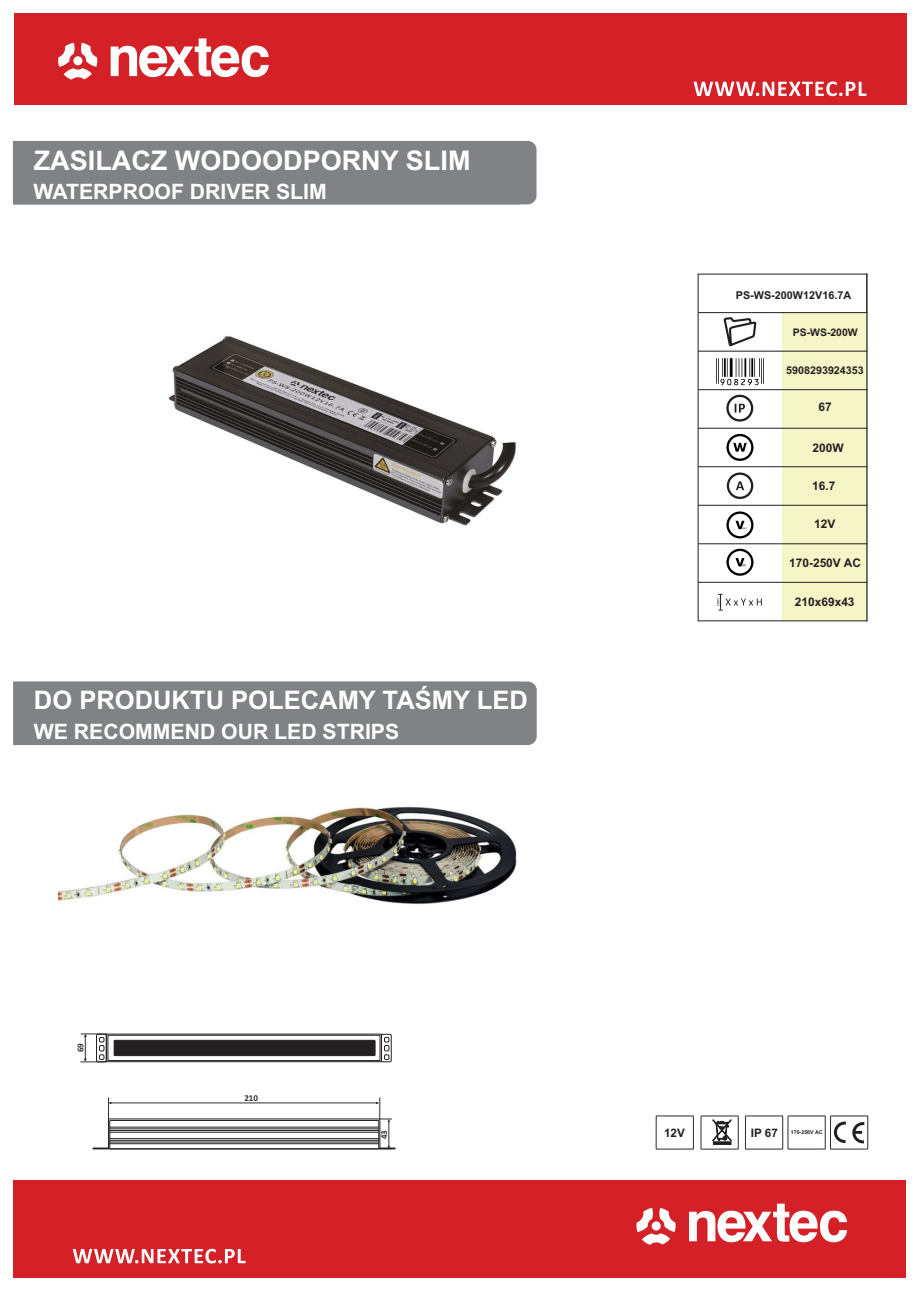
<style>
.page{position:relative;width:920px;height:1290px;background:#fff}
.page>*{position:absolute;margin:0;border:0;box-sizing:border-box;transform-origin:0 0}
.t1{font:700 27px "Arial";color:#fff}
.t2{font:700 25.5px "Arial";color:#fff}
.t3{font:700 21.15px "Arial";color:#fff}
.t4{font:700 11.85px "Arial";color:#231f20}
.t5{font:700 11.7px "Arial";color:#231f20}
.t6{font:700 10.8px "Arial";color:#231f20}
.t7{font:700 10.65px "Arial";color:#231f20}
.t8{font:700 10.5px "Arial";color:#231f20}
.t9{font:700 9px "Calibri";color:#2e2e2e}
.t10{font:700 5.25px "Arial";color:#231f20}
.s1{font-size:11.7px}
</style>
<div class="page">
<div style="left:13px;top:1180px;width:893px;height:97px;background:#d32127"></div>
<svg style="left:73px;top:1249px;width:173px;height:14px"></svg>
<svg style="left:636px;top:1208px;width:40px;height:37px"></svg>
<div style="left:652px;top:1221px;width:9px;height:9px;background:#fff;border-radius:50%"></div>
<svg style="left:689px;top:1203px;width:158px;height:39px"></svg>
<svg style="left:745px;top:1115px;width:123px;height:35px"></svg>
<hr style="left:698px;top:274px;width:1px;height:347px;background:#231f20">
<hr style="left:782px;top:313px;width:1px;height:308px;background:#231f20">
<svg style="left:726px;top:395px;width:27px;height:27px"></svg>
<svg style="left:717px;top:594px;width:45px;height:17px"></svg>
<div style="left:783px;top:313px;width:84px;height:38px;background:#f5f6c7"></div>
<div style="left:783px;top:351px;width:84px;height:39px;background:#f5f6c7"></div>
<div style="left:783px;top:390px;width:84px;height:38px;background:#f5f6c7"></div>
<div style="left:783px;top:428px;width:84px;height:39px;background:#f5f6c7"></div>
<div style="left:783px;top:467px;width:84px;height:38px;background:#f5f6c7"></div>
<div style="left:783px;top:505px;width:84px;height:39px;background:#f5f6c7"></div>
<div style="left:783px;top:544px;width:84px;height:38px;background:#f5f6c7"></div>
<div style="left:783px;top:582px;width:84px;height:39px;background:#f5f6c7"></div>
<hr style="left:698px;top:620px;width:169px;height:1px;background:#231f20">
<hr style="left:698px;top:582px;width:169px;height:1px;background:#231f20">
<hr style="left:698px;top:543px;width:169px;height:1px;background:#231f20">
<hr style="left:698px;top:505px;width:169px;height:1px;background:#231f20">
<hr style="left:698px;top:466px;width:169px;height:1px;background:#231f20">
<hr style="left:698px;top:428px;width:169px;height:1px;background:#231f20">
<hr style="left:698px;top:389px;width:169px;height:1px;background:#231f20">
<hr style="left:698px;top:351px;width:169px;height:1px;background:#231f20">
<hr style="left:782px;top:312px;width:85px;height:1px;background:#231f20">
<hr style="left:698px;top:312px;width:85px;height:1px;background:#231f20">
<hr style="left:698px;top:274px;width:169px;height:1px;background:#231f20">
<svg style="left:716px;top:358px;width:48px;height:27px"></svg>
<svg style="left:723px;top:317px;width:34px;height:30px"></svg>
<svg style="left:726px;top:434px;width:27px;height:27px"></svg>
<svg style="left:726px;top:511px;width:27px;height:27px"></svg>
<svg style="left:726px;top:549px;width:27px;height:27px"></svg>
<svg style="left:727px;top:472px;width:27px;height:27px"></svg>
<img style="left:59px;top:806px;width:458px;height:98px">
<div style="left:14px;top:13px;width:893px;height:92px;background:#d32127"></div>
<svg style="left:694px;top:81px;width:172px;height:15px"></svg>
<svg style="left:58px;top:43px;width:39px;height:37px"></svg>
<div style="left:73px;top:56px;width:9px;height:9px;background:#fff;border-radius:50%"></div>
<svg style="left:111px;top:38px;width:158px;height:39px"></svg>
<hr style="left:866px;top:274px;width:1px;height:347px;background:#231f20">
<svg style="left:700px;top:1115px;width:39px;height:35px"></svg>
<svg style="left:655px;top:1115px;width:39px;height:35px"></svg>
<svg style="left:93px;top:1097px;width:303px;height:52px"></svg>
<div style="left:106px;top:1034px;width:276px;height:28px;border:1px solid #231f20"></div>
<div style="left:108px;top:1035px;width:272px;height:26px;border:1px solid #231f20"></div>
<div style="left:381px;top:1034px;width:11px;height:28px;border:1px solid #231f20"></div>
<svg style="left:384px;top:1037px;width:5px;height:23px"></svg>
<div style="left:96px;top:1034px;width:11px;height:28px;border:1px solid #231f20"></div>
<svg style="left:80px;top:1033px;width:26px;height:30px"></svg>
<div style="left:114px;top:1040px;width:261px;height:16px;background:#231f20;border:1px solid #231f20"></div>
<img style="left:12px;top:197px;width:525px;height:329px">
<div style="left:13px;top:141px;width:523px;height:64px;background:#808285"></div>
<div style="left:13px;top:681px;width:524px;height:64px;background:#808285"></div>
<p class="t1" style="left:34px;top:150px;width:438px">ZASILACZ WODOODPORNY SLIM</p>
<p class="t3" style="left:34px;top:183px;width:295px">WATERPROOF DRIVER SLIM</p>
<p class="t2" style="left:34px;top:691px;width:495px">DO PRODUKTU POLECAMY TAŚMY LED</p>
<p class="t3" style="left:34px;top:724px;width:367px">WE RECOMMEND OUR LED STRIPS</p>
<p class="t6" style="left:736px;top:291px;width:117px">PS-WS-200W12V16.7A</p>
<p class="t8" style="left:793px;top:328px;width:66px">PS-WS-200W</p>
<p class="t7" style="left:786px;top:366px;width:79px">5908293924353</p>
<p class="t4" style="left:818px;top:403px;width:15px">67</p>
<p class="t4" style="left:812px;top:443px;width:33px">200W</p>
<p class="t4" style="left:812px;top:482px;width:25px">16.7</p>
<p class="t4" style="left:814px;top:519px;width:23px">12V</p>
<p class="t4" style="left:789px;top:559px;width:73px">170-250V AC</p>
<p class="t4" style="left:795px;top:597px;width:61px">210x69x43</p>
<p class="t9" style="left:77px;top:1052px;width:11px;rotate:-90deg">69</p>
<p class="t9" style="left:244px;top:1094px;width:15px">210</p>
<p class="t9" style="left:380px;top:1139px;width:11px;rotate:-90deg">43</p>
<p class="t5" style="left:664px;top:1128px;width:22px">12V</p>
<p class="t10" style="left:751px;top:1130px;width:73px"><span class="s1">IP 67</span> 170-250V AC</p>
</div>
